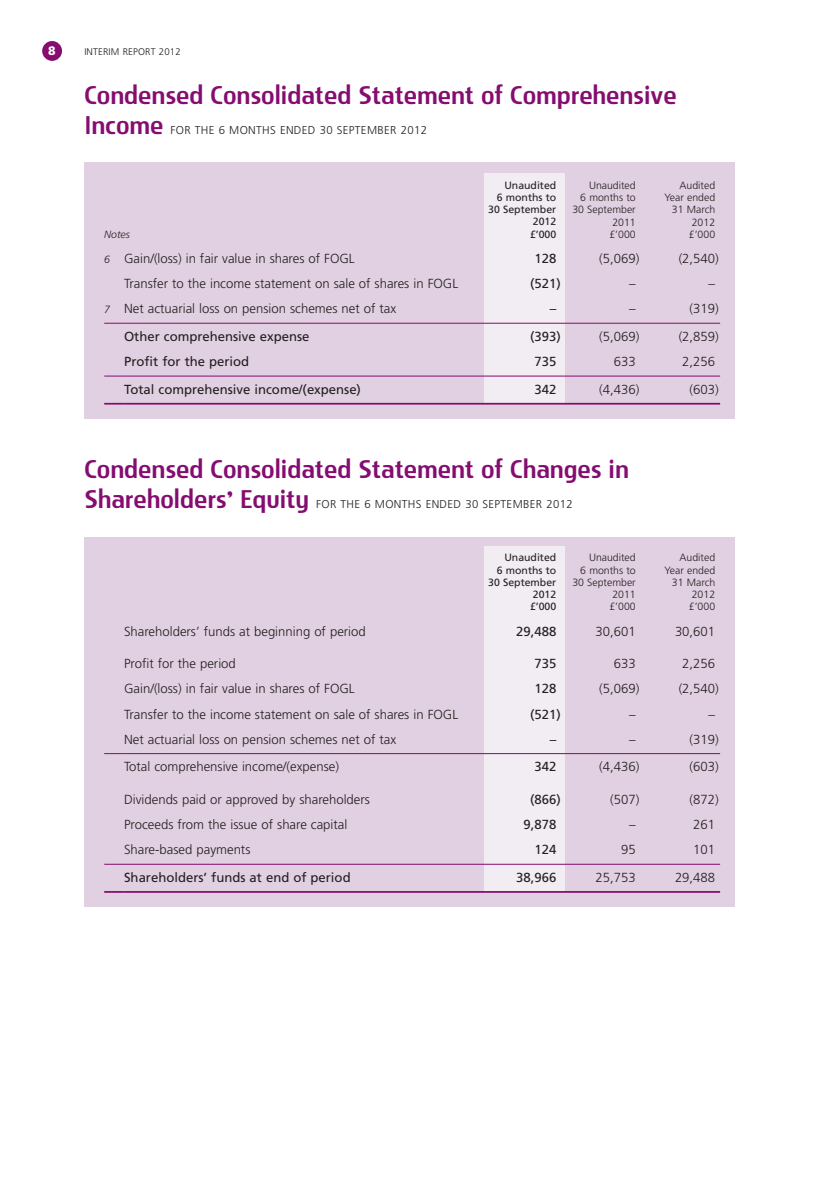
<style>
.page{position:relative;width:819px;height:1191px;background:#fff}
.page>*{position:absolute;margin:0;border:0;box-sizing:border-box;transform-origin:0 0}
.t1{font:24.5px "Storm Sans";color:#850c70}
.t2{font:300 13.12px "Frutiger";color:#231f20}
.t3{font:13.12px "Frutiger";color:#231f20}
.t4{font:900 12.25px "Frutiger";color:#fff}
.t5{font:300 11.38px "Frutiger";letter-spacing:.03em;color:#231f20}
.t6{font:300 10.5px/12.2px "Frutiger";color:#231f20;text-align:right}
.t7{font:10.5px/12.2px "Frutiger";color:#231f20;text-align:right}
.t8{font:italic 300 10.5px "Frutiger";color:#231f20}
.t9{font:300 9.62px "Frutiger";letter-spacing:.015em;color:#231f20}
.s1{font-family:"Storm Sans";font-weight:400;font-size:24.5px;color:#850c70}
.s2{font-style:italic;font-size:10.5px}
</style>
<div class="page">
<div style="left:42px;top:41px;width:20px;height:20px;background:#850c70;border-radius:50%"></div>
<div style="left:84px;top:162px;width:650px;height:257px;background:#e1d0e1"></div>
<div style="left:484px;top:173px;width:80px;height:231px;background:#f2ecf3"></div>
<div style="left:84px;top:537px;width:650px;height:369px;background:#e1d0e1"></div>
<div style="left:484px;top:546px;width:80px;height:346px;background:#f2ecf3"></div>
<svg style="left:104px;top:323px;width:20px;height:1px"></svg>
<hr style="left:124px;top:323px;width:596px;height:1px;background:#850c70">
<svg style="left:104px;top:375px;width:20px;height:1px"></svg>
<hr style="left:124px;top:375px;width:596px;height:1px;background:#850c70">
<svg style="left:104px;top:403px;width:20px;height:1px"></svg>
<hr style="left:124px;top:403px;width:596px;height:1px;background:#850c70">
<svg style="left:104px;top:753px;width:20px;height:1px"></svg>
<hr style="left:124px;top:753px;width:596px;height:1px;background:#850c70">
<svg style="left:104px;top:864px;width:20px;height:1px"></svg>
<hr style="left:124px;top:864px;width:596px;height:1px;background:#850c70">
<svg style="left:104px;top:891px;width:20px;height:1px"></svg>
<hr style="left:124px;top:891px;width:596px;height:1px;background:#850c70">
<p class="t4" style="left:48px;top:46px;width:9px">8</p>
<p class="t9" style="left:84px;top:48px;width:98px">INTERIM REPORT 2012</p>
<h1 class="t1" style="left:84px;top:84px;width:594px">Condensed Consolidated Statement of Comprehensive</h1>
<p class="t5" style="left:84px;top:125px;width:344px"><span class="s1">Income</span> FOR THE 6 MONTHS ENDED 30 SEPTEMBER 2012</p>
<p class="t8" style="left:104px;top:230px;width:27px">Notes</p>
<p class="t7" style="left:488px;top:180px;width:69px">Unaudited<br>6 months to<br>30 September<br>2012<br>£’000</p>
<p class="t6" style="left:572px;top:180px;width:65px">Unaudited<br>6 months to<br>30 September<br>2011<br>£’000</p>
<p class="t6" style="left:664px;top:180px;width:52px">Audited<br>Year ended<br>31 March<br>2012 £’000</p>
<p class="t2" style="left:104px;top:253px;width:252px"><span class="s2">6</span> Gain/(loss) in fair value in shares of FOGL</p>
<p class="t3" style="left:534px;top:253px;width:23px">128</p>
<p class="t2" style="left:599px;top:253px;width:42px">(5,069)</p>
<p class="t2" style="left:678px;top:253px;width:42px">(2,540)</p>
<p class="t2" style="left:124px;top:278px;width:336px">Transfer to the income statement on sale of shares in FOGL</p>
<p class="t3" style="left:530px;top:278px;width:32px">(521)</p>
<p class="t2" style="left:629px;top:278px;width:8px">–</p>
<p class="t2" style="left:708px;top:278px;width:8px">–</p>
<p class="t2" style="left:104px;top:303px;width:293px"><span class="s2">7</span> Net actuarial loss on pension schemes net of tax</p>
<p class="t3" style="left:549px;top:303px;width:8px">–</p>
<p class="t2" style="left:629px;top:303px;width:8px">–</p>
<p class="t2" style="left:689px;top:303px;width:31px">(319)</p>
<p class="t3" style="left:124px;top:331px;width:187px">Other comprehensive expense</p>
<p class="t3" style="left:530px;top:331px;width:32px">(393)</p>
<p class="t2" style="left:599px;top:331px;width:42px">(5,069)</p>
<p class="t2" style="left:678px;top:331px;width:42px">(2,859)</p>
<p class="t3" style="left:124px;top:356px;width:127px">Profit for the period</p>
<p class="t3" style="left:534px;top:356px;width:23px">735</p>
<p class="t2" style="left:613px;top:356px;width:23px">633</p>
<p class="t2" style="left:682px;top:356px;width:34px">2,256</p>
<p class="t3" style="left:124px;top:384px;width:238px">Total comprehensive income/(expense)</p>
<p class="t3" style="left:534px;top:384px;width:23px">342</p>
<p class="t2" style="left:599px;top:384px;width:42px">(4,436)</p>
<p class="t2" style="left:689px;top:384px;width:31px">(603)</p>
<h1 class="t1" style="left:84px;top:458px;width:546px">Condensed Consolidated Statement of Changes in</h1>
<p class="t5" style="left:84px;top:499px;width:490px"><span class="s1">Shareholders’ Equity</span> FOR THE 6 MONTHS ENDED 30 SEPTEMBER 2012</p>
<p class="t7" style="left:488px;top:552px;width:69px">Unaudited<br>6 months to<br>30 September<br>2012<br>£’000</p>
<p class="t6" style="left:572px;top:552px;width:65px">Unaudited<br>6 months to<br>30 September<br>2011<br>£’000</p>
<p class="t6" style="left:664px;top:552px;width:52px">Audited<br>Year ended<br>31 March<br>2012 £’000</p>
<p class="t2" style="left:124px;top:625px;width:243px">Shareholders’ funds at beginning of period</p>
<p class="t3" style="left:516px;top:625px;width:42px">29,488</p>
<p class="t2" style="left:595px;top:625px;width:42px">30,601</p>
<p class="t2" style="left:675px;top:625px;width:42px">30,601</p>
<p class="t2" style="left:124px;top:658px;width:113px">Profit for the period</p>
<p class="t3" style="left:534px;top:658px;width:23px">735</p>
<p class="t2" style="left:613px;top:658px;width:23px">633</p>
<p class="t2" style="left:682px;top:658px;width:34px">2,256</p>
<p class="t2" style="left:124px;top:683px;width:232px">Gain/(loss) in fair value in shares of FOGL</p>
<p class="t3" style="left:534px;top:683px;width:23px">128</p>
<p class="t2" style="left:599px;top:683px;width:42px">(5,069)</p>
<p class="t2" style="left:678px;top:683px;width:42px">(2,540)</p>
<p class="t2" style="left:124px;top:708px;width:336px">Transfer to the income statement on sale of shares in FOGL</p>
<p class="t3" style="left:530px;top:708px;width:32px">(521)</p>
<p class="t2" style="left:629px;top:708px;width:8px">–</p>
<p class="t2" style="left:708px;top:708px;width:8px">–</p>
<p class="t2" style="left:124px;top:734px;width:274px">Net actuarial loss on pension schemes net of tax</p>
<p class="t3" style="left:549px;top:734px;width:8px">–</p>
<p class="t2" style="left:629px;top:734px;width:8px">–</p>
<p class="t2" style="left:689px;top:734px;width:31px">(319)</p>
<p class="t2" style="left:124px;top:761px;width:216px">Total comprehensive income/(expense)</p>
<p class="t3" style="left:534px;top:761px;width:23px">342</p>
<p class="t2" style="left:599px;top:761px;width:42px">(4,436)</p>
<p class="t2" style="left:689px;top:761px;width:31px">(603)</p>
<p class="t2" style="left:124px;top:794px;width:247px">Dividends paid or approved by shareholders</p>
<p class="t3" style="left:530px;top:794px;width:32px">(866)</p>
<p class="t2" style="left:610px;top:794px;width:31px">(507)</p>
<p class="t2" style="left:689px;top:794px;width:31px">(872)</p>
<p class="t2" style="left:124px;top:819px;width:225px">Proceeds from the issue of share capital</p>
<p class="t3" style="left:523px;top:819px;width:34px">9,878</p>
<p class="t2" style="left:629px;top:819px;width:8px">–</p>
<p class="t2" style="left:693px;top:819px;width:23px">261</p>
<p class="t2" style="left:124px;top:844px;width:128px">Share-based payments</p>
<p class="t3" style="left:534px;top:844px;width:23px">124</p>
<p class="t2" style="left:621px;top:844px;width:16px">95</p>
<p class="t2" style="left:693px;top:844px;width:23px">101</p>
<p class="t3" style="left:124px;top:872px;width:228px">Shareholders’ funds at end of period</p>
<p class="t3" style="left:516px;top:872px;width:42px">38,966</p>
<p class="t2" style="left:595px;top:872px;width:42px">25,753</p>
<p class="t2" style="left:675px;top:872px;width:42px">29,488</p>
</div>
